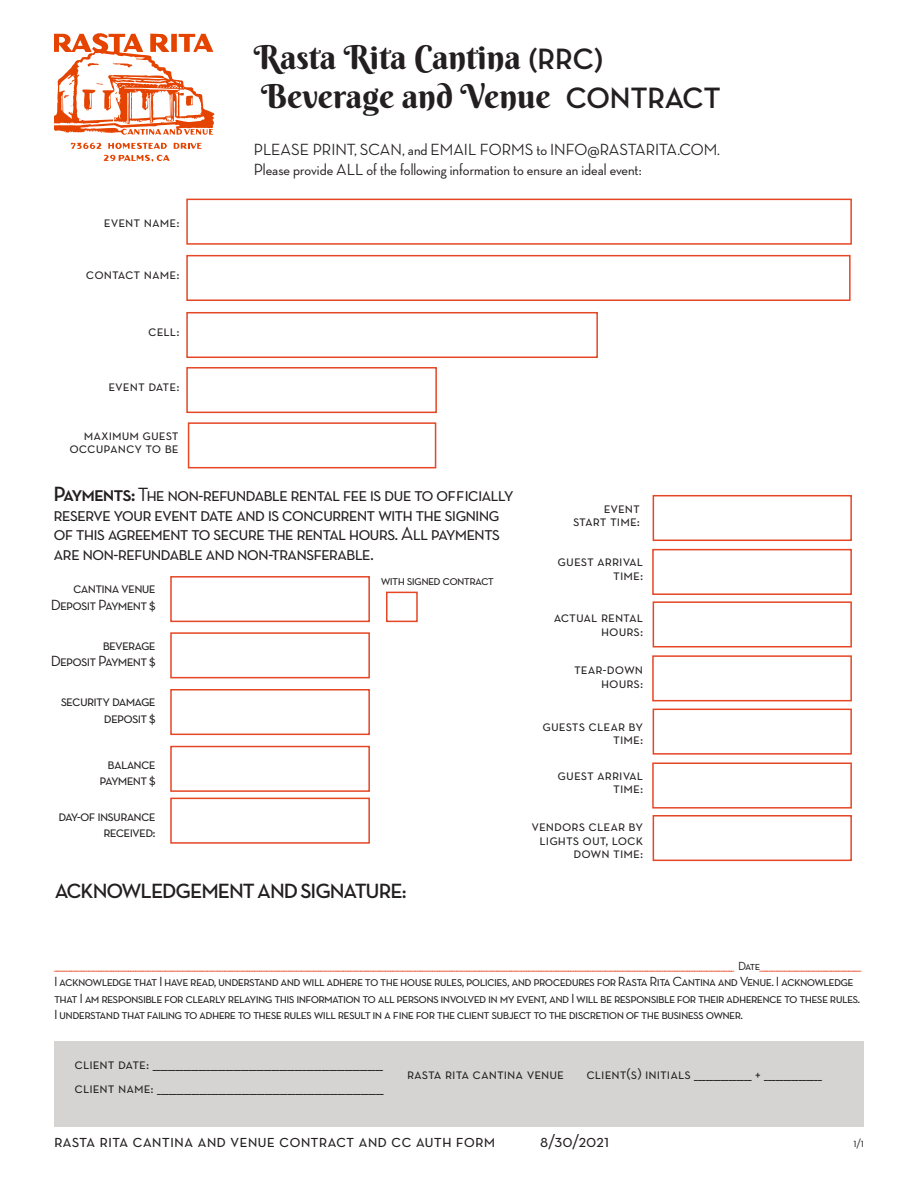
<style>
.page{position:relative;width:918px;height:1188px;background:#fff}
.page>*{position:absolute;margin:0;border:0;box-sizing:border-box;transform-origin:0 0}
.t1{font:33px "Berkshire Swash";color:#231f20}
.t2{font:21px "Neutra Text Demi SC";letter-spacing:-.05em;color:#231f20}
.t3{font:19.5px/19.5px "Neutra Text Book SC";letter-spacing:-.05em;color:#231f20}
.t4{font:18px "Neutra Text Book SC";color:#231f20}
.t5{font:500 16.5px "Neutra Disp";color:#231f20}
.t6{font:15px/13.5px "Neutra Text Book SC";color:#231f20;text-align:right}
.t7{font:15px/16.5px "Neutra Text Book SC";letter-spacing:-.05em;color:#231f20;text-align:right}
.t8{font:13.5px/16.5px "Neutra Text Book SC";letter-spacing:-.05em;color:#231f20}
.t9{font:12px "Neutra Text Book SC";color:#e54624}
.t10{font:500 12px "Neutra Disp";color:#231f20}
.s1{font-family:"Neutra Disp";font-weight:700;font-size:30px}
.s2{font-family:"Neutra Text Demi SC";font-size:21px}
.s3{color:#231f20}
</style>
<div class="page">
<svg style="left:71px;top:142px;width:31px;height:7px"></svg>
<svg style="left:108px;top:143px;width:59px;height:6px"></svg>
<svg style="left:174px;top:143px;width:28px;height:6px"></svg>
<svg style="left:104px;top:155px;width:66px;height:7px"></svg>
<svg style="left:54px;top:33px;width:160px;height:102px"></svg>
<div style="left:54px;top:1041px;width:810px;height:86px;background:#d5d4d3"></div>
<div style="left:186px;top:367px;width:251px;height:46px;border:2px solid #e54624"></div>
<div style="left:186px;top:255px;width:665px;height:46px;border:2px solid #e54624"></div>
<div style="left:186px;top:199px;width:666px;height:46px;border:2px solid #e54624"></div>
<div style="left:653px;top:495px;width:199px;height:46px;border:2px solid #e54624"></div>
<div style="left:186px;top:312px;width:412px;height:46px;border:2px solid #e54624"></div>
<div style="left:188px;top:422px;width:248px;height:46px;border:2px solid #e54624"></div>
<div style="left:652px;top:549px;width:200px;height:46px;border:2px solid #e54624"></div>
<div style="left:653px;top:601px;width:199px;height:46px;border:2px solid #e54624"></div>
<div style="left:652px;top:655px;width:200px;height:46px;border:2px solid #e54624"></div>
<div style="left:653px;top:709px;width:199px;height:46px;border:2px solid #e54624"></div>
<div style="left:652px;top:762px;width:200px;height:47px;border:2px solid #e54624"></div>
<div style="left:653px;top:815px;width:199px;height:46px;border:2px solid #e54624"></div>
<div style="left:170px;top:576px;width:200px;height:46px;border:2px solid #e54624"></div>
<div style="left:386px;top:592px;width:32px;height:30px;border:2px solid #e54624"></div>
<div style="left:170px;top:689px;width:200px;height:46px;border:2px solid #e54624"></div>
<div style="left:170px;top:746px;width:200px;height:46px;border:2px solid #e54624"></div>
<div style="left:170px;top:798px;width:200px;height:46px;border:2px solid #e54624"></div>
<div style="left:170px;top:632px;width:200px;height:46px;border:2px solid #e54624"></div>
<p class="t1" style="left:254px;top:36px;width:351px">Rasta Rita Cantina <span class="s1">(RRC)</span></p>
<p class="t1" style="left:261px;top:76px;width:461px">Beverage and Venue <span class="s1">CONTRACT</span></p>
<p class="t6" style="left:104px;top:215px;width:77px">event name:</p>
<p class="t6" style="left:86px;top:267px;width:95px">contact name:</p>
<p class="t6" style="left:148px;top:324px;width:33px">cell:</p>
<p class="t6" style="left:108px;top:379px;width:73px">event date:</p>
<p class="t5" style="left:254px;top:140px;width:468px">PLEASE PRINT, SCAN, and EMAIL FORMS to INFO@RASTARITA.COM.</p>
<p class="t5" style="left:254px;top:160px;width:389px">Please provide ALL of the following information to ensure an ideal event:</p>
<p class="t6" style="left:84px;top:428px;width:97px">maximum guest</p>
<p class="t6" style="left:69px;top:441px;width:111px">occupancy to be</p>
<p class="t3" style="left:54px;top:485px;width:462px"><span class="s2">Payments:</span> The non-refundable rental fee is due to officially reserve your event date and is concurrent with the signing of this agreement to secure the rental hours. All payments are non-refundable and non-transferable.</p>
<p class="t7" style="left:73px;top:580px;width:84px">cantina venue</p>
<p class="t7" style="left:51px;top:596px;width:107px">Deposit Payment $</p>
<p class="t7" style="left:103px;top:636px;width:55px">beverage</p>
<p class="t7" style="left:51px;top:652px;width:107px">Deposit Payment $</p>
<p class="t7" style="left:61px;top:693px;width:97px">security damage</p>
<p class="t7" style="left:104px;top:709px;width:53px">deposit $</p>
<p class="t7" style="left:108px;top:755px;width:50px">balance</p>
<p class="t7" style="left:99px;top:772px;width:58px">payment $</p>
<p class="t7" style="left:58px;top:807px;width:99px">day-of insurance received:</p>
<p class="t8" style="left:381px;top:572px;width:115px">with signed contract</p>
<p class="t2" style="left:55px;top:878px;width:353px">ACKNOWLEDGEMENT AND SIGNATURE:</p>
<p class="t6" style="left:604px;top:501px;width:38px">event</p>
<p class="t6" style="left:573px;top:514px;width:69px">start time:</p>
<p class="t6" style="left:558px;top:554px;width:87px">guest arrival time:</p>
<p class="t6" style="left:554px;top:610px;width:91px">actual rental</p>
<p class="t6" style="left:601px;top:623px;width:44px">hours:</p>
<p class="t6" style="left:574px;top:662px;width:71px">tear-down</p>
<p class="t6" style="left:601px;top:675px;width:44px">hours:</p>
<p class="t6" style="left:543px;top:719px;width:102px">guests clear by</p>
<p class="t6" style="left:613px;top:732px;width:31px">time:</p>
<p class="t6" style="left:558px;top:768px;width:87px">guest arrival time:</p>
<p class="t6" style="left:531px;top:819px;width:113px">vendors clear by</p>
<p class="t6" style="left:540px;top:833px;width:105px">lights out, lock down time:</p>
<p class="t9" style="left:54px;top:958px;width:809px">___________________________________________________________________________________________________________________________________________________________________________________________________________________________________________________________________________________ <span class="s3">Date</span>_________________________________________</p>
<p class="t8" style="left:54px;top:973px;width:808px">I acknowledge that I have read, understand and will adhere to the house rules, policies, and procedures for Rasta Rita Cantina and Venue. I acknowledge that I am responsible for clearly relaying this information to all persons involved in my event, and I will be responsible for their adherence to these rules.<br>I understand that failing to adhere to these rules will result in a fine for the client subject to the discretion of the business owner.</p>
<p class="t6" style="left:75px;top:1057px;width:310px">client date: ____________________________________________________________</p>
<p class="t6" style="left:75px;top:1081px;width:311px">client name: ___________________________________________________________</p>
<p class="t6" style="left:407px;top:1067px;width:158px">rasta rita cantina venue</p>
<p class="t6" style="left:586px;top:1067px;width:237px">client(s) initials _______________ + _______________</p>
<p class="t4" style="left:54px;top:1130px;width:443px">rasta rita cantina and venue contract and cc auth form</p>
<p class="t4" style="left:540px;top:1130px;width:71px">8/30/2021</p>
<p class="t10" style="left:853px;top:1136px;width:12px">1/1</p>
</div>
